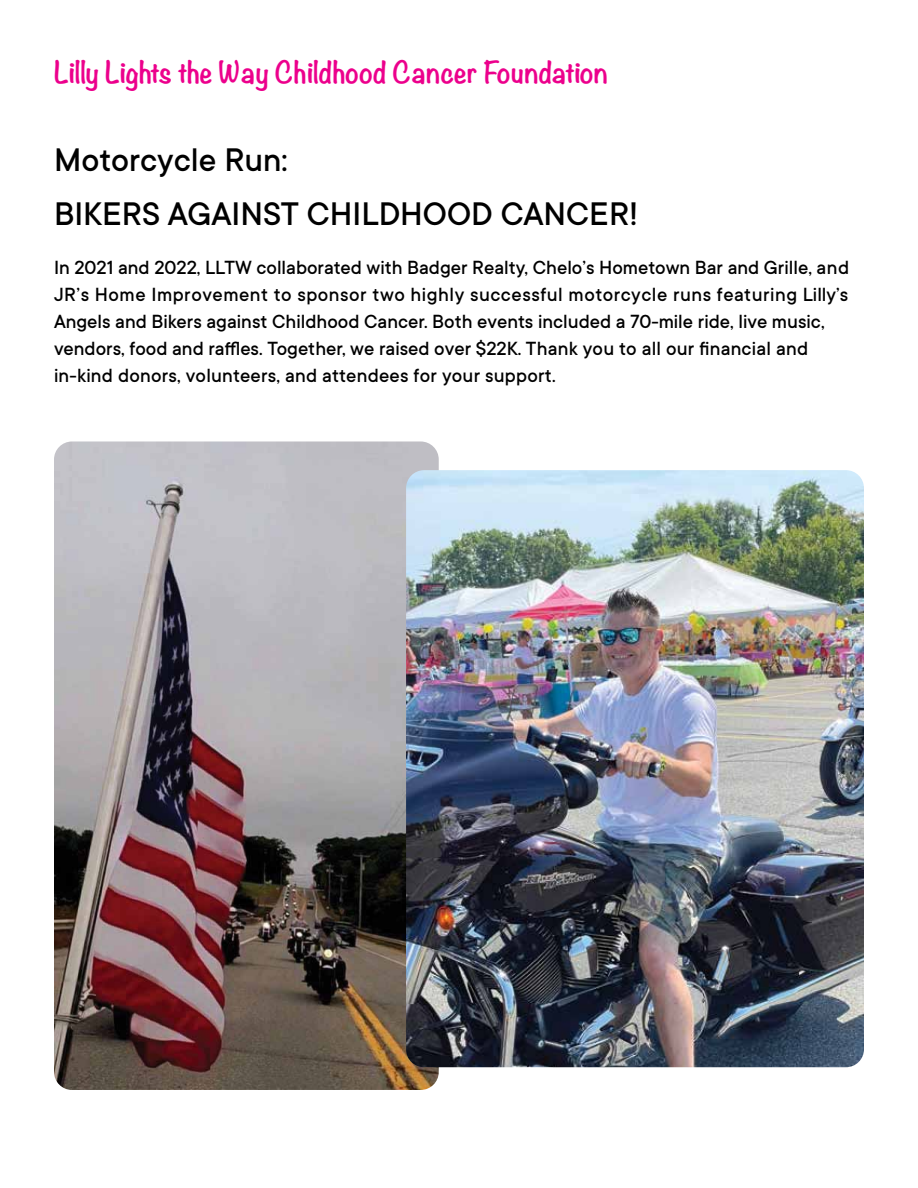
<style>
.page{position:relative;width:918px;height:1188px;background:#fff}
.page>*{position:absolute;margin:0;border:0;box-sizing:border-box;transform-origin:0 0}
.t1{font:500 36px/54px "TT Commons";color:#000}
.t2{font:700 27px "Noteworthy";color:#ec008c}
.t3{font:500 21px/27px "TT Commons";color:#000}
</style>
<div class="page">
<img style="left:54px;top:441px;width:385px;height:649px">
<img style="left:406px;top:470px;width:458px;height:597px">
<p class="t2" style="left:54px;top:48px;width:556px">Lilly Lights the Way Childhood Cancer Foundation</p>
<h1 class="t1" style="left:54px;top:132px;width:586px">Motorcycle Run:<br>BIKERS AGAINST CHILDHOOD CANCER!</h1>
<p class="t3" style="left:54px;top:253px;width:797px">In 2021 and 2022, LLTW collaborated with Badger Realty, Chelo’s Hometown Bar and Grille, and JR’s Home Improvement to sponsor two highly successful motorcycle runs featuring Lilly’s Angels and Bikers against Childhood Cancer. Both events included a 70-mile ride, live music, vendors, food and raffles. Together, we raised over $22K. Thank you to all our financial and in-kind donors, volunteers, and attendees for your support.</p>
</div>
